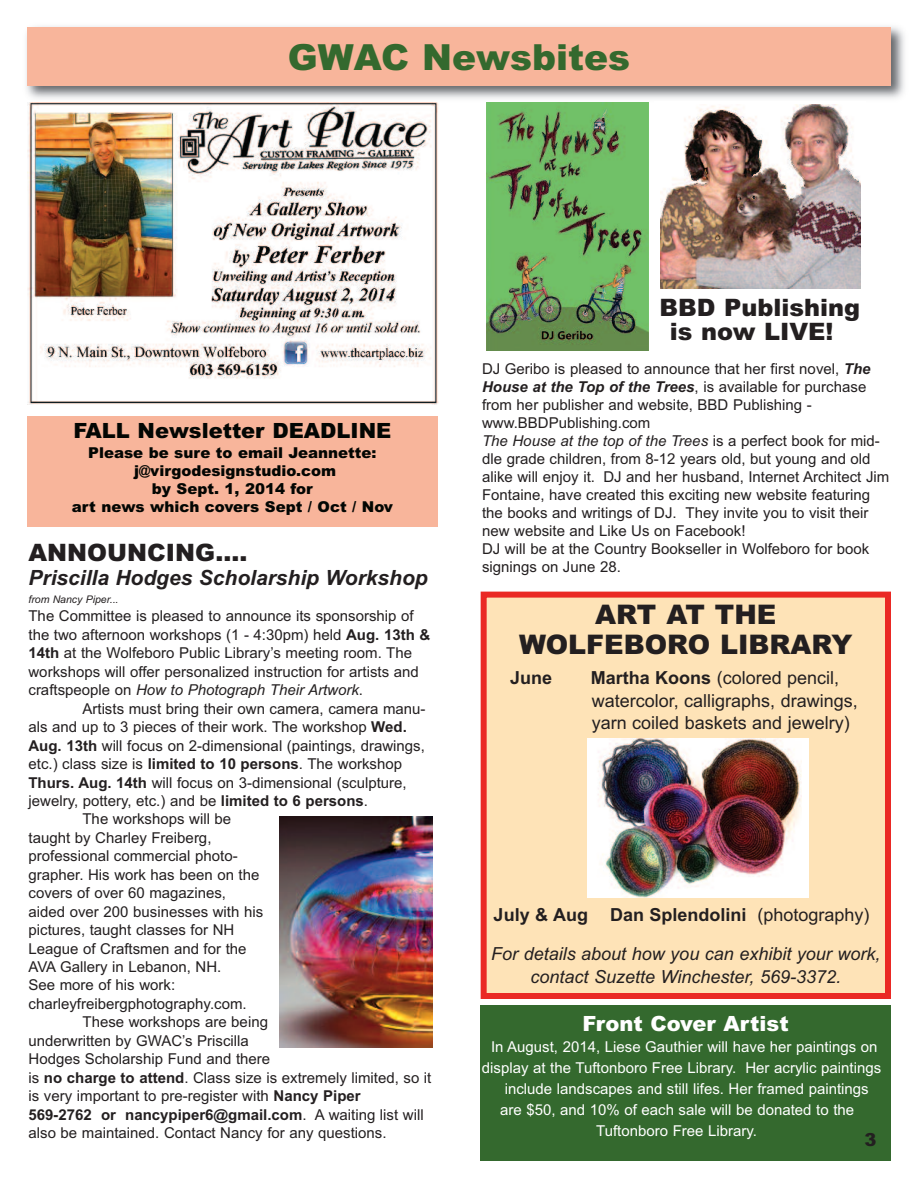
<style>
.page{position:relative;width:918px;height:1188px;background:#fff}
.page>*{position:absolute;margin:0;border:0;box-sizing:border-box;transform-origin:0 0}
.t1{font:900 36px "Arial";color:#34692e}
.t2{font:900 27px/30px "Arial";color:#231f20;text-align:center}
.t3{font:900 24px/24px "Arial";color:#231f20}
.t4{font:italic 700 21px "Arial";color:#231f20}
.t5{font:900 21px "Arial";color:#030603}
.t6{font:900 21px "Arial";color:#fff}
.t7{font:18px/22.5px "Arial";color:#231f20}
.t8{font:italic 18px/22.5px "Arial";color:#231f20;text-align:center}
.t9{font:18px "Arial Bold MT OTF";color:#231f20}
.t10{font:700 18px "Arial";color:#231f20}
.t11{font:900 18px "Arial";color:#231f20}
.t12{font:15px/18px "Arial";color:#231f20}
.t13{font:15px "Arial";color:#fff}
.t14{font:900 15px/18px "Arial";color:#030603;text-align:center}
.t15{font:15px "Arial Bold MT OTF";color:#231f20}
.t16{font:italic 10.5px "Arial";color:#231f20}
.s1{font-family:"Arial Bold MT OTF"}
.s2{font-style:italic}
.s3{font-family:"Arial"}
.s4{font-weight:700;font-style:italic}
.s5{font-weight:700}
</style>
<div class="page">
<img style="left:26px;top:26px;width:879px;height:77px">
<div style="left:27px;top:27px;width:864px;height:58px;background:#f8b59b"></div>
<div style="left:487px;top:598px;width:398px;height:395px;background:#fee3b7"></div>
<div style="left:481px;top:592px;width:410px;height:407px;border:6px solid #ea2924"></div>
<div style="left:480px;top:1006px;width:411px;height:155px;background:#34692e"></div>
<div style="left:587px;top:738px;width:222px;height:160px;background:#fff"></div>
<img style="left:598px;top:738px;width:204px;height:159px">
<img style="left:27px;top:102px;width:412px;height:303px">
<div style="left:655px;top:101px;width:211px;height:192px;background:#fff"></div>
<img style="left:661px;top:104px;width:199px;height:185px">
<img style="left:486px;top:103px;width:162px;height:248px">
<div style="left:27px;top:416px;width:411px;height:110px;background:#f8b59b"></div>
<img style="left:279px;top:816px;width:153px;height:231px">
<h1 class="t1" style="left:288px;top:36px;width:344px">GWAC Newsbites</h1>
<h3 class="t5" style="left:73px;top:419px;width:319px">FALL Newsletter DEADLINE</h3>
<p class="t14" style="left:72px;top:443px;width:323px">Please be sure to email Jeannette: j@virgodesignstudio.com<br>by Sept. 1, 2014 for<br>art news which covers Sept / Oct / Nov</p>
<h3 class="t3" style="left:28px;top:541px;width:220px">ANNOUNCING....</h3>
<h3 class="t4" style="left:28px;top:566px;width:401px">Priscilla Hodges Scholarship Workshop</h3>
<p class="t16" style="left:28px;top:593px;width:92px">from Nancy Piper...</p>
<p class="t12" style="left:28px;top:607px;width:403px;line-height:18.5px">The Committee is pleased to announce its sponsorship of the two afternoon workshops (1 - 4:30pm) held <span class="s1">Aug. 13th &amp; 14th</span> at the Wolfeboro Public Library’s meeting room. The workshops will offer personalized instruction for artists and craftspeople on <span class="s2">How to Photograph Their Artwork</span>.</p>
<p class="t12" style="left:83px;top:700px;width:345px">Artists must bring their own camera, camera manu-</p>
<p class="t12" style="left:29px;top:718px;width:380px">als and up to 3 pieces of their work. The workshop <span class="s1">Wed.</span></p>
<p class="t12" style="left:29px;top:736px;width:398px"><span class="s1">Aug. 13th</span> will focus on 2-dimensional (paintings, drawings,</p>
<p class="t12" style="left:29px;top:755px;width:375px">etc.) class size is <span class="s1">limited to 10 persons</span>. The workshop</p>
<p class="t12" style="left:29px;top:773px;width:380px"><span class="s1">Thurs. Aug. 14th</span> will focus on 3-dimensional (sculpture,</p>
<p class="t12" style="left:29px;top:792px;width:341px">jewelry, pottery, etc.) and be <span class="s1">limited to 6 persons</span>.</p>
<p class="t12" style="left:83px;top:810px;width:150px">The workshops will be</p>
<p class="t12" style="left:29px;top:829px;width:185px">taught by Charley Freiberg,</p>
<p class="t12" style="left:29px;top:847px;width:211px">professional commercial photo-</p>
<p class="t12" style="left:29px;top:866px;width:232px">grapher. His work has been on the</p>
<p class="t12" style="left:29px;top:884px;width:199px">covers of over 60 magazines,</p>
<p class="t12" style="left:29px;top:903px;width:236px">aided over 200 businesses with his</p>
<p class="t12" style="left:29px;top:921px;width:207px">pictures, taught classes for NH</p>
<p class="t12" style="left:29px;top:939px;width:220px">League of Craftsmen and for the</p>
<p class="t12" style="left:29px;top:958px;width:194px">AVA Gallery in Lebanon, NH.</p>
<p class="t12" style="left:29px;top:976px;width:148px">See more of his work:</p>
<p class="t12" style="left:29px;top:995px;width:220px">charleyfreibergphotography.com.</p>
<p class="t12" style="left:83px;top:1013px;width:187px">These workshops are being</p>
<p class="t12" style="left:29px;top:1032px;width:222px">underwritten by GWAC’s Priscilla</p>
<p class="t12" style="left:29px;top:1050px;width:243px">Hodges Scholarship Fund and there</p>
<p class="t12" style="left:29px;top:1069px;width:404px">is <span class="s1">no charge to attend</span>. Class size is extremely limited, so it</p>
<p class="t12" style="left:29px;top:1087px;width:334px">is very important to pre-register with <span class="s1">Nancy Piper</span></p>
<p class="t15" style="left:29px;top:1106px;width:397px">569-2762 or nancypiper6@gmail.com<span class="s3">. A waiting list will</span></p>
<p class="t12" style="left:29px;top:1124px;width:360px">also be maintained. Contact Nancy for any questions.</p>
<h3 class="t3" style="left:670px;top:295px;width:192px;text-indent:-10px">BBD Publishing is now LIVE!</h3>
<p class="t12" style="left:482px;top:360px;width:409px">DJ Geribo is pleased to announce that her first novel, <span class="s4">The House at the Top of the Trees</span>, is available for purchase from her publisher and website, BBD Publishing - www.BBDPublishing.com<br><span class="s2">The House at the top of the Trees</span> is a perfect book for mid&shy;dle grade children, from 8-12 years old, but young and old alike will enjoy it. DJ and her husband, Internet Architect Jim Fontaine, have created this exciting new website featuring the books and writings of DJ. They invite you to visit their new website and Like Us on Facebook!<br>DJ will be at the Country Bookseller in Wolfeboro for book signings on June 28.</p>
<h2 class="t2" style="left:519px;top:600px;width:335px">ART AT THE<br>WOLFEBORO LIBRARY</h2>
<p class="t10" style="left:510px;top:668px;width:44px">June</p>
<p class="t7" style="left:591px;top:667px;width:269px"><span class="s5">Martha Koons</span> (colored pencil, watercolor, calligraphs, drawings, yarn coiled baskets and jewelry)</p>
<p class="t9" style="left:494px;top:905px;width:377px">July &amp; Aug Dan Splendolini <span class="s3">(photography)</span></p>
<p class="t8" style="left:491px;top:943px;width:391px">For details about how you can exhibit your work, contact Suzette Winchester, 569-3372.</p>
<h3 class="t6" style="left:583px;top:1011px;width:208px">Front Cover Artist</h3>
<p class="t13" style="left:491px;top:1038px;width:388px">In August, 2014, Liese Gauthier will have her paintings on</p>
<p class="t13" style="left:482px;top:1059px;width:401px">display at the Tuftonboro Free Library. Her acrylic paintings</p>
<p class="t13" style="left:505px;top:1080px;width:365px">include landscapes and still lifes. Her framed paintings</p>
<p class="t13" style="left:500px;top:1101px;width:355px">are $50, and 10% of each sale will be donated to the</p>
<p class="t13" style="left:596px;top:1122px;width:162px">Tuftonboro Free Library.</p>
<p class="t11" style="left:865px;top:1129px;width:14px">3</p>
</div>
